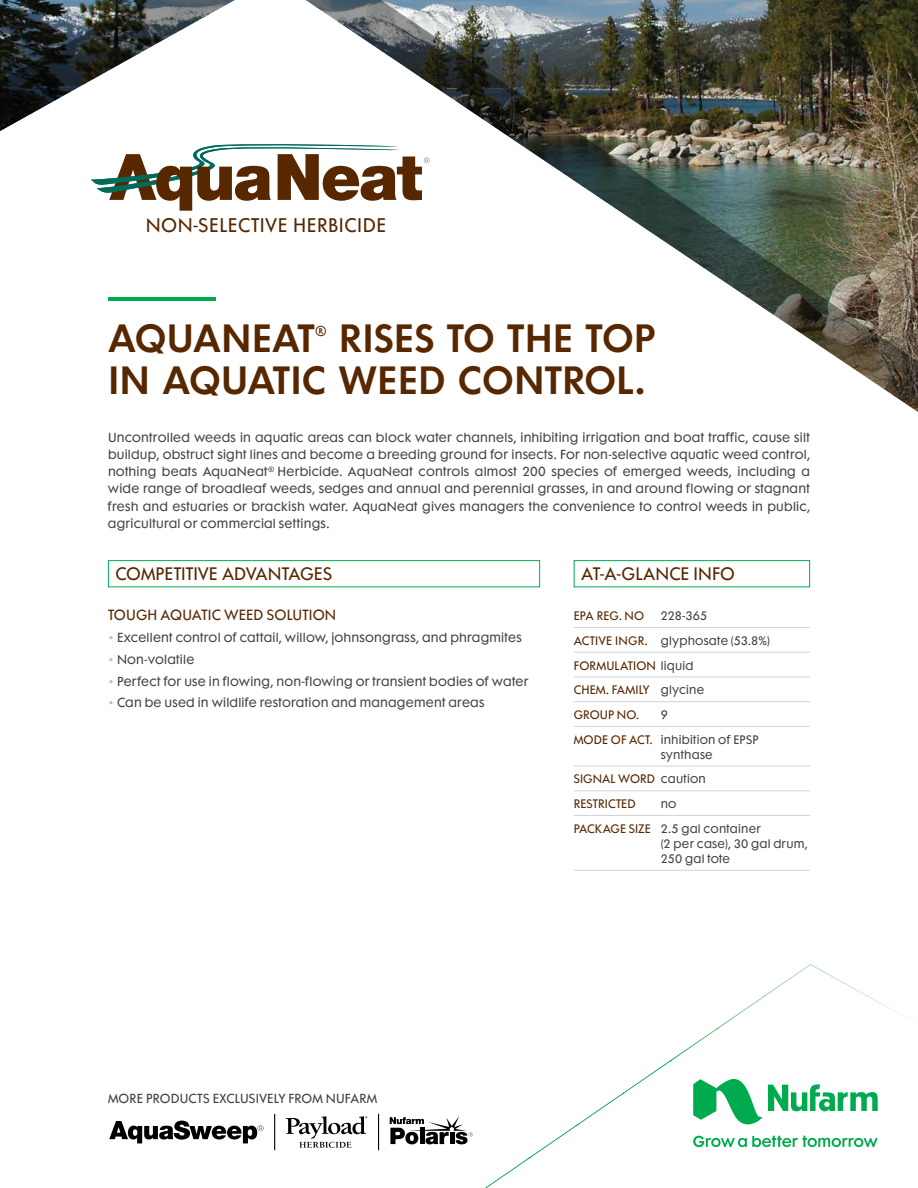
<style>
.page{position:relative;width:918px;height:1188px;background:#fff}
.page>*{position:absolute;margin:0;border:0;box-sizing:border-box;transform-origin:0 0}
.t1{font:600 36px/42px "Futura Maxi Std";color:#572700;text-align:right}
.t2{font:18px "Futura Maxi Std";letter-spacing:.03em;color:#572700}
.t3{font:16.5px "Futura Maxi Std";color:#572700}
.t4{font:13.5px "Futura Maxi Std";letter-spacing:.01em;color:#572700}
.t5{font:13.05px "Futura Maxi Std";color:#572700}
.t6{font:12px/17.2px "Futura Maxi Std";letter-spacing:.02em;color:#414042;text-align:justify}
.t7{font:11.25px/24.8px "Futura Maxi Std";letter-spacing:.015em;color:#572700}
.t8{font:11.25px/24.8px "Futura Maxi Std";letter-spacing:.02em;color:#414042;text-align:center}
.s1{color:#bcbec0}
.s2{color:#414042}
.s3{color:#572700}
</style>
<div class="page">
<img style="left:0;top:0;width:918px;height:412px">
<hr style="left:108px;top:297px;width:108px;height:4px;background:#00ab4f">
<div style="left:108px;top:560px;width:432px;height:27px;border:1px solid #00ab4f"></div>
<div style="left:574px;top:560px;width:236px;height:27px;border:1px solid #00ab4f"></div>
<img style="left:717px;top:996px;width:47px;height:32px">
<img style="left:869px;top:997px;width:36px;height:20px">
<img style="left:671px;top:1028px;width:48px;height:33px">
<img style="left:763px;top:964px;width:107px;height:33px">
<img style="left:623px;top:1060px;width:49px;height:33px">
<img style="left:576px;top:1093px;width:49px;height:32px">
<img style="left:530px;top:1125px;width:48px;height:33px">
<img style="left:485px;top:1157px;width:46px;height:31px">
<svg style="left:693px;top:1079px;width:185px;height:68px"></svg>
<svg style="left:91px;top:144px;width:338px;height:67px"></svg>
<hr style="left:574px;top:627px;width:236px;height:1px;background:#d1d3d4">
<hr style="left:574px;top:652px;width:236px;height:1px;background:#d1d3d4">
<hr style="left:574px;top:677px;width:236px;height:1px;background:#d1d3d4">
<hr style="left:574px;top:701px;width:236px;height:1px;background:#d1d3d4">
<hr style="left:574px;top:726px;width:236px;height:1px;background:#d1d3d4">
<hr style="left:574px;top:766px;width:236px;height:1px;background:#d1d3d4">
<hr style="left:574px;top:790px;width:236px;height:1px;background:#d1d3d4">
<hr style="left:574px;top:815px;width:236px;height:1px;background:#d1d3d4">
<hr style="left:574px;top:870px;width:236px;height:1px;background:#d1d3d4">
<svg style="left:109px;top:1121px;width:155px;height:22px"></svg>
<svg style="left:390px;top:1116px;width:83px;height:28px"></svg>
<hr style="left:274px;top:1114px;width:1px;height:36px;background:#000">
<hr style="left:378px;top:1114px;width:1px;height:36px;background:#000">
<svg style="left:286px;top:1116px;width:81px;height:32px"></svg>
<h2 class="t2" style="left:146px;top:214px;width:242px">NON-SELECTIVE HERBICIDE</h2>
<h1 class="t1" style="left:108px;top:317px;width:549px">RISES TO THE TOP<br>IN AQUATIC WEED CONTROL.</h1>
<p class="t6" style="left:108px;top:428px;width:704px">Uncontrolled weeds in aquatic areas can block water channels, inhibiting irrigation and boat traffic, cause silt buildup, obstruct sight lines and become a breeding ground for insects. For non-selective aquatic weed control, nothing beats AquaNeat<sup>®</sup> Herbicide. AquaNeat controls almost 200 species of emerged weeds, including a wide range of broadleaf weeds, sedges and annual and perennial grasses, in and around flowing or stagnant fresh and estuaries or brackish water. AquaNeat gives managers the convenience to control weeds in public, agricultural or commercial settings.</p>
<h1 class="t1" style="left:108px;top:317px;width:209px">AQUANEAT</h1>
<p class="t5" style="left:315px;top:322px;width:13px">®</p>
<h3 class="t3" style="left:116px;top:563px;width:218px">COMPETITIVE ADVANTAGES</h3>
<h3 class="t3" style="left:581px;top:563px;width:155px">AT-A-GLANCE INFO</h3>
<p class="t4" style="left:108px;top:607px;width:230px">TOUGH AQUATIC WEED SOLUTION</p>
<p class="t6" style="left:108px;top:629px;width:415px"><span class="s1">•</span> Excellent control of cattail, willow, johnsongrass, and phragmites</p>
<p class="t6" style="left:108px;top:651px;width:88px"><span class="s1">•</span> Non-volatile</p>
<p class="t6" style="left:108px;top:672px;width:422px"><span class="s1">•</span> Perfect for use in flowing, non-flowing or transient bodies of water</p>
<p class="t6" style="left:108px;top:694px;width:378px"><span class="s1">•</span> Can be used in wildlife restoration and management areas</p>
<p class="t7" style="left:574px;top:603px;width:72px">EPA REG. NO</p>
<p class="t7" style="left:574px;top:603px;width:198px;text-indent:87px"><span class="s2">228-365<br></span>ACTIVE INGR. <span class="s2">glyphosate (53.8%)<br></span>FORMULATION <span class="s2">liquid<br></span>CHEM. FAMILY <span class="s2">glycine<br></span>GROUP NO.</p>
<p class="t8" style="left:574px;top:702px;width:186px">9<br><span class="s3">MODE OF ACT.</span> inhibition of EPSP</p>
<p class="t7" style="left:574px;top:742px;width:140px;text-indent:87px"><span class="s2">synthase<br></span>SIGNAL WORD <span class="s2">caution<br></span>RESTRICTED</p>
<p class="t8" style="left:574px;top:791px;width:189px">no<br><span class="s3">PACKAGE SIZE</span> 2.5 gal container</p>
<p class="t8" style="left:661px;top:836px;width:148px;line-height:15px;text-align:left">(2 per case), 30 gal drum,<br>250 gal tote</p>
<p class="t6" style="left:108px;top:1090px;width:271px">MORE PRODUCTS EXCLUSIVELY FROM NUFARM</p>
</div>
